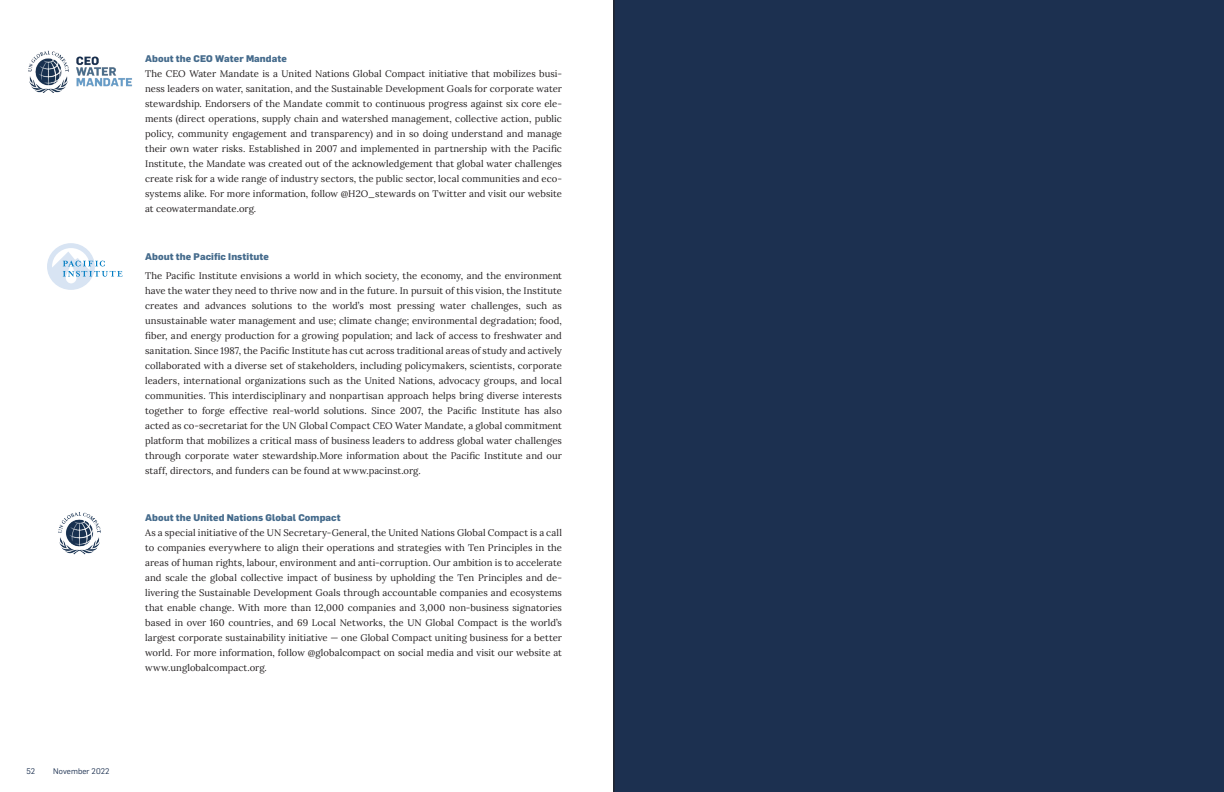
<style>
.page{position:relative;width:1224px;height:792px;background:#fff}
.page>*{position:absolute;margin:0;border:0;box-sizing:border-box;transform-origin:0 0}
.t1{font:9.5px/15px "Lora";letter-spacing:.005em;color:#231f20;text-align:justify}
.t2{font:800 9.5px "Flama";letter-spacing:.01em;color:#456b8c}
.t3{font:8px "Flama";letter-spacing:.01em;color:#1c3050}
</style>
<div class="page">
<div style="left:613px;top:0;width:611px;height:792px;background:#1c3050"></div>
<img style="left:28px;top:50px;width:104px;height:43px">
<svg style="left:47px;top:243px;width:75px;height:47px"></svg>
<img style="left:58px;top:512px;width:43px;height:43px">
<p class="t2" style="left:145px;top:52px;width:143px">About the CEO Water Mandate</p>
<p class="t1" style="left:145px;top:65px;width:418px">The CEO Water Mandate is a United Nations Global Compact initiative that mobilizes busi&shy;ness leaders on water, sanitation, and the Sustainable Development Goals for corporate water stewardship. Endorsers of the Mandate commit to continuous progress against six core ele&shy;ments (direct operations, supply chain and watershed management, collective action, public policy, community engagement and transparency) and in so doing understand and manage their own water risks. Established in 2007 and implemented in partnership with the Pacific Institute, the Mandate was created out of the acknowledgement that global water challenges create risk for a wide range of industry sectors, the public sector, local communities and eco&shy;systems alike. For more information, follow @H2O_stewards on Twitter and visit our website at ceowatermandate.org.</p>
<p class="t2" style="left:145px;top:250px;width:125px">About the Pacific Institute</p>
<p class="t1" style="left:145px;top:268px;width:418px">The Pacific Institute envisions a world in which society, the economy, and the environment have the water they need to thrive now and in the future. In pursuit of this vision, the Institute creates and advances solutions to the world’s most pressing water challenges, such as unsustainable water management and use; climate change; environmental degradation; food, fiber, and energy production for a growing population; and lack of access to freshwater and sanitation. Since 1987, the Pacific Institute has cut across traditional areas of study and actively collaborated with a diverse set of stakeholders, including policymakers, scientists, corporate leaders, international organizations such as the United Nations, advocacy groups, and local communities. This interdisciplinary and nonpartisan approach helps bring diverse interests together to forge effective real-world solutions. Since 2007, the Pacific Institute has also acted as co-secretariat for the UN Global Compact CEO Water Mandate, a global commitment platform that mobilizes a critical mass of business leaders to address global water challenges through corporate water stewardship.More information about the Pacific Institute and our staff, directors, and funders can be found at www.pacinst.org.</p>
<p class="t2" style="left:145px;top:511px;width:197px">About the United Nations Global Compact</p>
<p class="t1" style="left:145px;top:524px;width:418px">As a special initiative of the UN Secretary-General, the United Nations Global Compact is a call to companies everywhere to align their operations and strategies with Ten Principles in the areas of human rights, labour, environment and anti-corruption. Our ambition is to accelerate and scale the global collective impact of business by upholding the Ten Principles and de&shy;livering the Sustainable Development Goals through accountable companies and ecosystems that enable change. With more than 12,000 companies and 3,000 non-business signatories based in over 160 countries, and 69 Local Networks, the UN Global Compact is the world’s largest corporate sustainability initiative — one Global Compact uniting business for a better world. For more information, follow @globalcompact on social media and visit our website at www.unglobalcompact.org.</p>
<p class="t3" style="left:27px;top:767px;width:10px">52</p>
<p class="t3" style="left:53px;top:767px;width:58px">November 2022</p>
</div>
